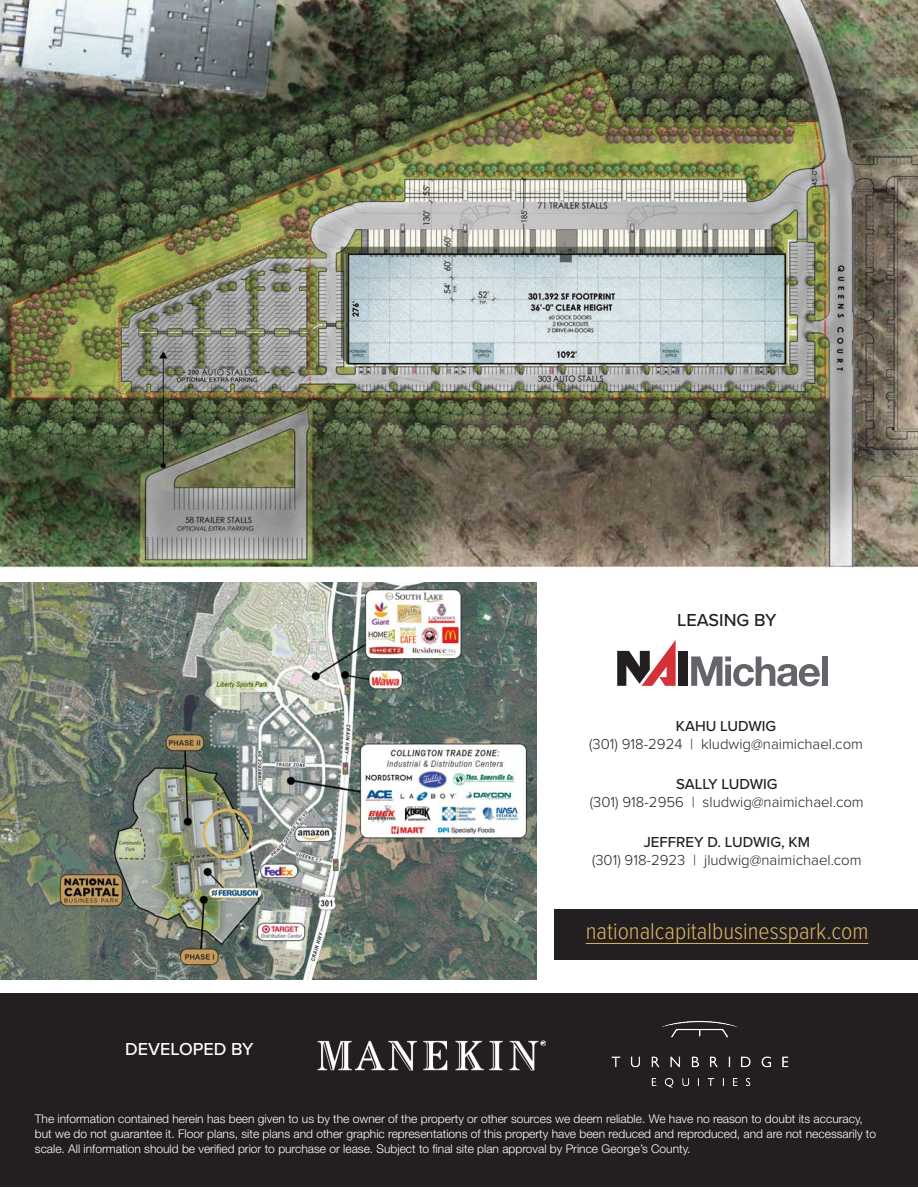
<style>
.page{position:relative;width:918px;height:1188px;background:#fff}
.page>*{position:absolute;margin:0;border:0;box-sizing:border-box;transform-origin:0 0}
.t1{font:300 24px "Proxima Nova Cond";color:#dab55f}
.t2{font:500 18px "Proxima Nova";color:#fff}
.t3{font:500 18px "Proxima Nova";color:#231f20}
.t4{font:300 15px "Proxima Nova";color:#231f20}
.t5{font:500 15px "Proxima Nova";color:#231f20}
.t6{font:300 12px/15px "Helvetica Neue LT Std";color:#fff}
</style>
<div class="page">
<div style="left:0;top:994px;width:918px;height:193px;background:#231f20"></div>
<img style="left:0;top:0;width:918px;height:569px">
<img style="left:317px;top:1040px;width:228px;height:31px">
<img style="left:611px;top:1021px;width:178px;height:67px">
<div style="left:679px;top:651px;width:9px;height:35px;background:#231f20"></div>
<svg style="left:617px;top:640px;width:59px;height:46px"></svg>
<svg style="left:691px;top:657px;width:129px;height:29px"></svg>
<div style="left:822px;top:657px;width:6px;height:29px;background:#63656a"></div>
<img style="left:0;top:583px;width:537px;height:396px">
<div style="left:202px;top:808px;width:51px;height:51px;border:3px solid #dab55f;border-radius:50%"></div>
<div style="left:555px;top:909px;width:363px;height:50px;background:#231f20"></div>
<hr style="left:586px;top:943px;width:282px;height:1px;background:#dab55f">
<p class="t3" style="left:677px;top:607px;width:101px">LEASING BY</p>
<p class="t5" style="left:676px;top:714px;width:102px">KAHU LUDWIG</p>
<p class="t4" style="left:589px;top:732px;width:275px">(301) 918-2924 | kludwig@naimichael.com</p>
<p class="t5" style="left:676px;top:773px;width:103px">SALLY LUDWIG</p>
<p class="t4" style="left:590px;top:791px;width:275px">(301) 918-2956 | sludwig@naimichael.com</p>
<p class="t5" style="left:644px;top:831px;width:168px">JEFFREY D. LUDWIG, KM</p>
<p class="t4" style="left:592px;top:849px;width:271px">(301) 918-2923 | jludwig@naimichael.com</p>
<p class="t2" style="left:125px;top:1036px;width:130px">DEVELOPED BY</p>
<p class="t1" style="left:586px;top:914px;width:284px">nationalcapitalbusinesspark.com</p>
<p class="t6" style="left:35px;top:1111px;width:843px">The information contained herein has been given to us by the owner of the property or other sources we deem reliable. We have no reason to doubt its accuracy, but we do not guarantee it. Floor plans, site plans and other graphic representations of this property have been reduced and reproduced, and are not necessarily to scale. All information should be verified prior to purchase or lease. Subject to final site plan approval by Prince George’s County.</p>
</div>
